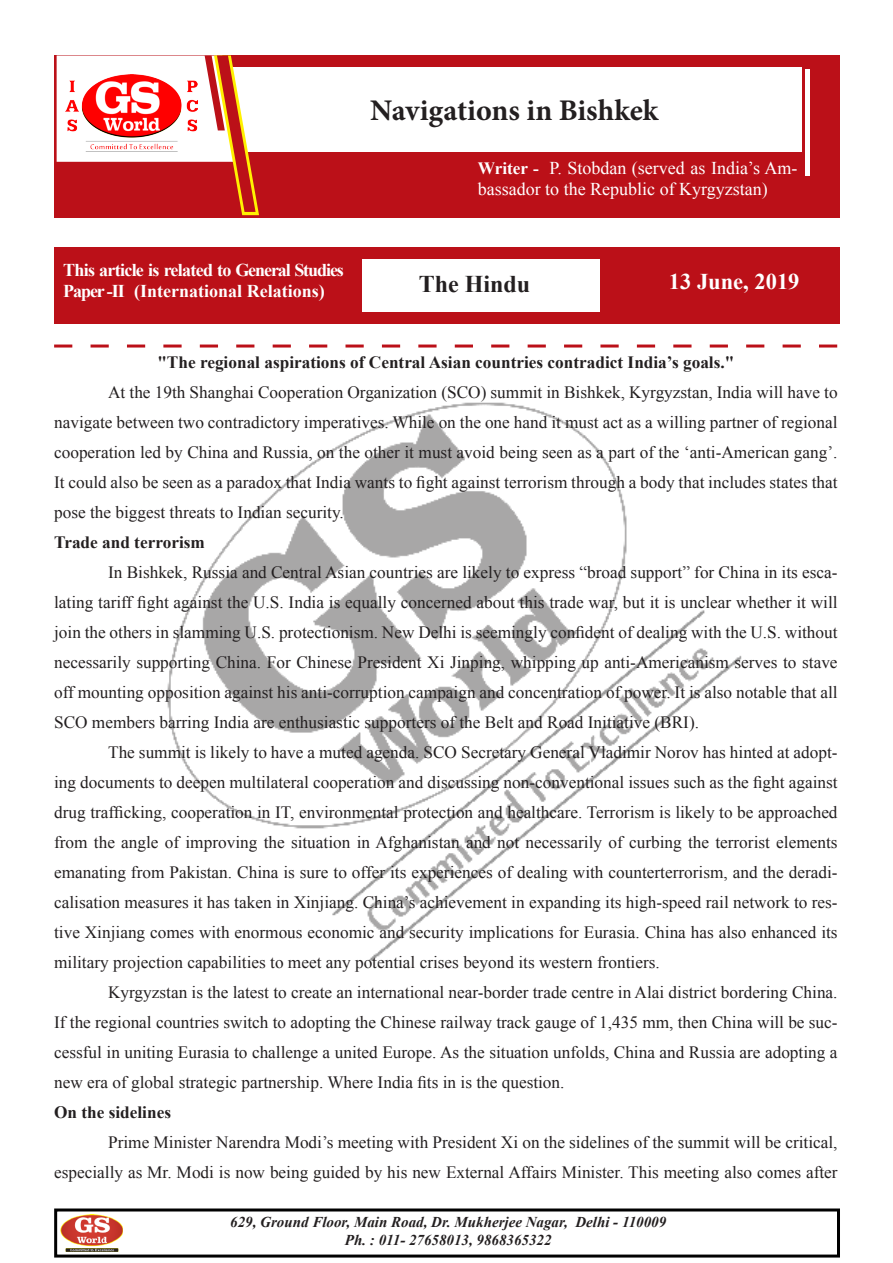
<style>
.page{position:relative;width:893px;height:1263px;background:#fff}
.page>*{position:absolute;margin:0;border:0;box-sizing:border-box;transform-origin:0 0}
.t1{font:700 30px "Minion Pro";color:#231f20}
.t2{font:700 24px "Times New Roman";color:#231f20}
.Body_Text{font:700 22.5px "Times New Roman";color:#fff}
.t3{font:18px/21.6px "Times New Roman";color:#fff}
.Body_Text-2{font:700 18px/20.5px "Times New Roman";letter-spacing:-.04em;color:#fff}
.t4{font:17.25px/30px "Times New Roman";color:#231f20;text-align:justify}
.t5{font:700 17.25px "Times New Roman";color:#231f20}
.t6{font:italic 700 15px/18px "Times New Roman";color:#231f20;text-align:center}
.s1{font-weight:700;font-size:17.25px}
</style>
<div class="page">
<div style="left:54px;top:1208px;width:786px;height:49px;border:3px solid #000"></div>
<img style="left:106px;top:347px;width:687px;height:614px">
<img style="left:61px;top:1214px;width:62px;height:38px">
<svg style="left:54px;top:344px;width:783px;height:3px"></svg>
<div style="left:54px;top:55px;width:785px;height:163px;background:#bb1018"></div>
<div style="left:54px;top:248px;width:785px;height:76px;background:#bb1018"></div>
<div style="left:362px;top:259px;width:238px;height:53px;background:#fff"></div>
<div style="left:229px;top:67px;width:572px;height:85px;background:#fff"></div>
<svg style="left:57px;top:55px;width:202px;height:160px"></svg>
<svg style="left:805px;top:69px;width:4px;height:106px"></svg>
<p class="t1" style="left:370px;top:90px;width:289px">Navigations in Bishkek</p>
<p class="Body_Text-2" style="left:63px;top:259px;width:282px">This article is related to General Studies<br>Paper -II (International Relations)</p>
<p class="t3" style="left:478px;top:156px;width:321px"><span class="s1">Writer -</span> P. Stobdan (served as India’s Am&shy;bassador to the Republic of Kyrgyzstan)</p>
<p class="t2" style="left:419px;top:267px;width:113px">The Hindu</p>
<p class="Body_Text" style="left:669px;top:266px;width:132px">13 June, 2019</p>
<p class="t5" style="left:157px;top:350px;width:578px">"The regional aspirations of Central Asian countries contradict India’s goals."</p>
<p class="t4" style="left:54px;top:377px;width:785px;text-indent:54px">At the 19th Shanghai Cooperation Organization (SCO) summit in Bishkek, Kyrgyzstan, India will have to navigate between two contradictory imperatives. While on the one hand it must act as a willing partner of regional cooperation led by China and Russia, on the other it must avoid being seen as a part of the ‘anti-American gang’.<br>It could also be seen as a paradox that India wants to fight against terrorism through a body that includes states that pose the biggest threats to Indian security.</p>
<p class="t5" style="left:54px;top:530px;width:152px">Trade and terrorism</p>
<p class="t4" style="left:54px;top:557px;width:785px;text-indent:54px">In Bishkek, Russia and Central Asian countries are likely to express “broad support” for China in its esca&shy;lating tariff fight against the U.S. India is equally concerned about this trade war, but it is unclear whether it will join the others in slamming U.S. protectionism. New Delhi is seemingly confident of dealing with the U.S. without necessarily supporting China. For Chinese President Xi Jinping, whipping up anti-Americanism serves to stave off mounting opposition against his anti-corruption campaign and concentration of power. It is also notable that all SCO members barring India are enthusiastic supporters of the Belt and Road Initiative (BRI).</p>
<p class="t4" style="left:54px;top:737px;width:785px;text-indent:54px">The summit is likely to have a muted agenda. SCO Secretary General Vladimir Norov has hinted at adopt&shy;ing documents to deepen multilateral cooperation and discussing non-conventional issues such as the fight against drug trafficking, cooperation in IT, environmental protection and healthcare. Terrorism is likely to be approached from the angle of improving the situation in Afghanistan and not necessarily of curbing the terrorist elements emanating from Pakistan. China is sure to offer its experiences of dealing with counterterrorism, and the deradi&shy;calisation measures it has taken in Xinjiang. China’s achievement in expanding its high-speed rail network to res&shy;tive Xinjiang comes with enormous economic and security implications for Eurasia. China has also enhanced its military projection capabilities to meet any potential crises beyond its western frontiers.</p>
<p class="t4" style="left:54px;top:977px;width:785px;text-indent:54px">Kyrgyzstan is the latest to create an international near-border trade centre in Alai district bordering China.<br>If the regional countries switch to adopting the Chinese railway track gauge of 1,435 mm, then China will be suc&shy;cessful in uniting Eurasia to challenge a united Europe. As the situation unfolds, China and Russia are adopting a new era of global strategic partnership. Where India fits in is the question.</p>
<p class="t5" style="left:54px;top:1100px;width:118px">On the sidelines</p>
<p class="t4" style="left:54px;top:1127px;width:785px;text-align:right">Prime Minister Narendra Modi’s meeting with President Xi on the sidelines of the summit will be critical, especially as Mr. Modi is now being guided by his new External Affairs Minister. This meeting also comes after</p>
<p class="t6" style="left:230px;top:1212px;width:437px">629, Ground Floor, Main Road, Dr. Mukherjee Nagar, Delhi - 110009<br>Ph. : 011- 27658013, 9868365322</p>
</div>
